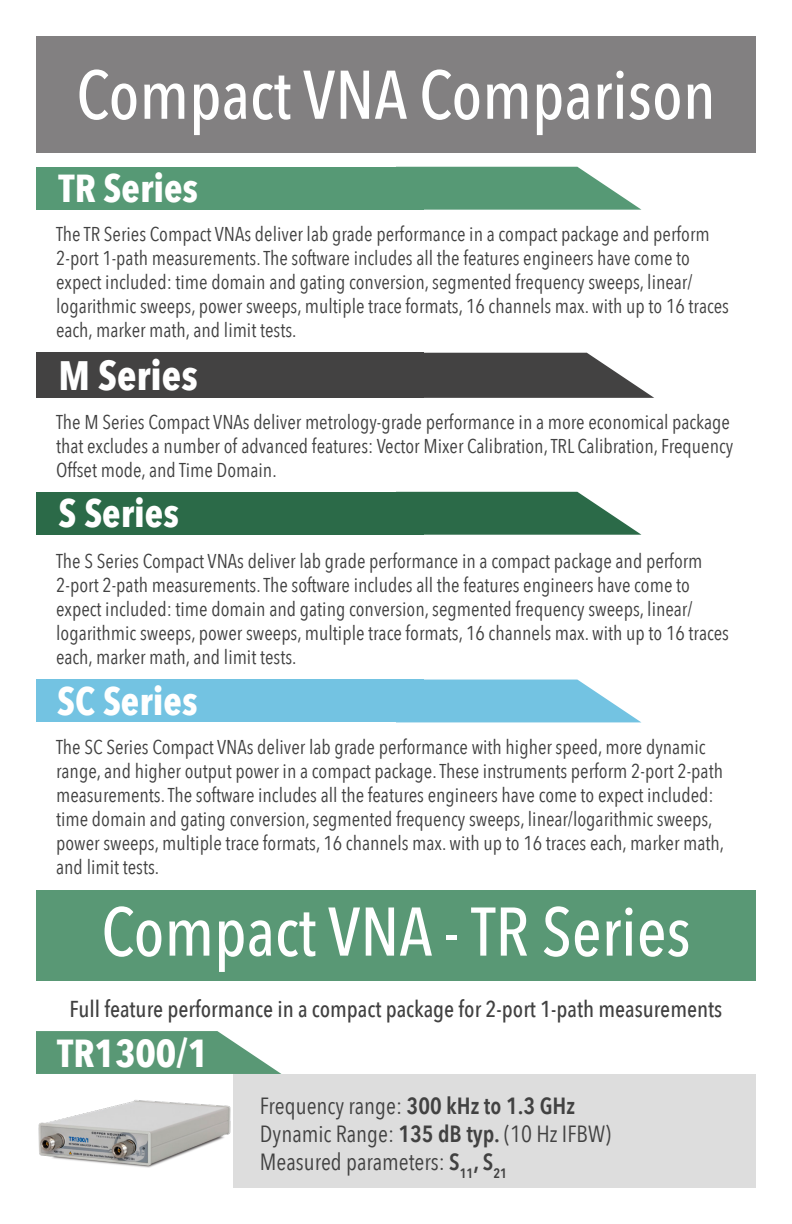
<style>
.page{position:relative;width:792px;height:1224px;background:#fff}
.page>*{position:absolute;margin:0;border:0;box-sizing:border-box;transform-origin:0 0}
.t1{font:500 68px "Avenir Next Condensed";color:#fff}
.t2{font:700 41px "Avenir Next Condensed";color:#fff}
.t3{font:700 39px "Avenir Next Condensed";color:#fff}
.t4{font:23.4px "Avenir Next Condensed";color:#414141}
.t5{font:500 23px "Avenir Next Condensed";color:#414141}
.t6{font:20px/24px "Avenir Next Condensed";color:#414141}
.s1{font-weight:600}
</style>
<div class="page">
<div style="left:36px;top:890px;width:720px;height:91px;background:#599875"></div>
<img style="left:38px;top:1100px;width:193px;height:68px">
<svg style="left:36px;top:1031px;width:245px;height:43px"></svg>
<div style="left:233px;top:1075px;width:523px;height:113px;background:#ddd"></div>
<div style="left:36px;top:36px;width:720px;height:116px;background:#828081"></div>
<div style="left:36px;top:353px;width:387px;height:45px;background:#434242"></div>
<svg style="left:423px;top:353px;width:231px;height:45px"></svg>
<div style="left:36px;top:167px;width:387px;height:43px;background:#569975"></div>
<svg style="left:423px;top:167px;width:218px;height:43px"></svg>
<div style="left:36px;top:492px;width:387px;height:43px;background:#2b6a48"></div>
<svg style="left:423px;top:492px;width:218px;height:43px"></svg>
<div style="left:36px;top:680px;width:387px;height:42px;background:#73c3e2"></div>
<svg style="left:423px;top:680px;width:218px;height:42px"></svg>
<p class="t1" style="left:76px;top:54px;width:641px">Compact VNA Comparison</p>
<p class="t3" style="left:59px;top:165px;width:141px">TR Series</p>
<p class="t6" style="left:56px;top:221px;width:674px">The TR Series Compact VNAs deliver lab grade performance in a compact package and perform 2-port 1-path measurements. The software includes all the features engineers have come to expect included: time domain and gating conversion, segmented frequency sweeps, linear/ logarithmic sweeps, power sweeps, multiple trace formats, 16 channels max. with up to 16 traces each, marker math, and limit tests.</p>
<p class="t2" style="left:58px;top:351px;width:141px">M Series</p>
<p class="t6" style="left:56px;top:410px;width:679px">The M Series Compact VNAs deliver metrology-grade performance in a more economical package that excludes a number of advanced features: Vector Mixer Calibration, TRL Calibration, Frequency<br>Offset mode, and Time Domain.</p>
<p class="t3" style="left:59px;top:490px;width:122px">S Series</p>
<p class="t6" style="left:56px;top:549px;width:674px">The S Series Compact VNAs deliver lab grade performance in a compact package and perform 2-port 2-path measurements. The software includes all the features engineers have come to expect included: time domain and gating conversion, segmented frequency sweeps, linear/ logarithmic sweeps, power sweeps, multiple trace formats, 16 channels max. with up to 16 traces each, marker math, and limit tests.</p>
<p class="t3" style="left:57px;top:678px;width:142px">SC Series</p>
<p class="t6" style="left:56px;top:734px;width:670px">The SC Series Compact VNAs deliver lab grade performance with higher speed, more dynamic range, and higher output power in a compact package. These instruments perform 2-port 2-path measurements. The software includes all the features engineers have come to expect included: time domain and gating conversion, segmented frequency sweeps, linear/logarithmic sweeps, power sweeps, multiple trace formats, 16 channels max. with up to 16 traces each, marker math, and limit tests.</p>
<p class="t1" style="left:101px;top:891px;width:591px">Compact VNA - TR Series</p>
<p class="t5" style="left:70px;top:995px;width:654px">Full feature performance in a compact package for 2-port 1-path measurements</p>
<p class="t3" style="left:57px;top:1029px;width:152px">TR1300/1</p>
<p class="t4" style="left:260px;top:1086px;width:317px">Frequency range: <span class="s1">300 kHz to 1.3 GHz</span></p>
<p class="t4" style="left:260px;top:1114px;width:352px">Dynamic Range: <span class="s1">135 dB typ.</span> (10 Hz IFBW)</p>
<p class="t4" style="left:260px;top:1142px;width:249px">Measured parameters: <span class="s1">S</span><sub>11</sub><span class="s1">, S</span><sub>21</sub></p>
</div>
